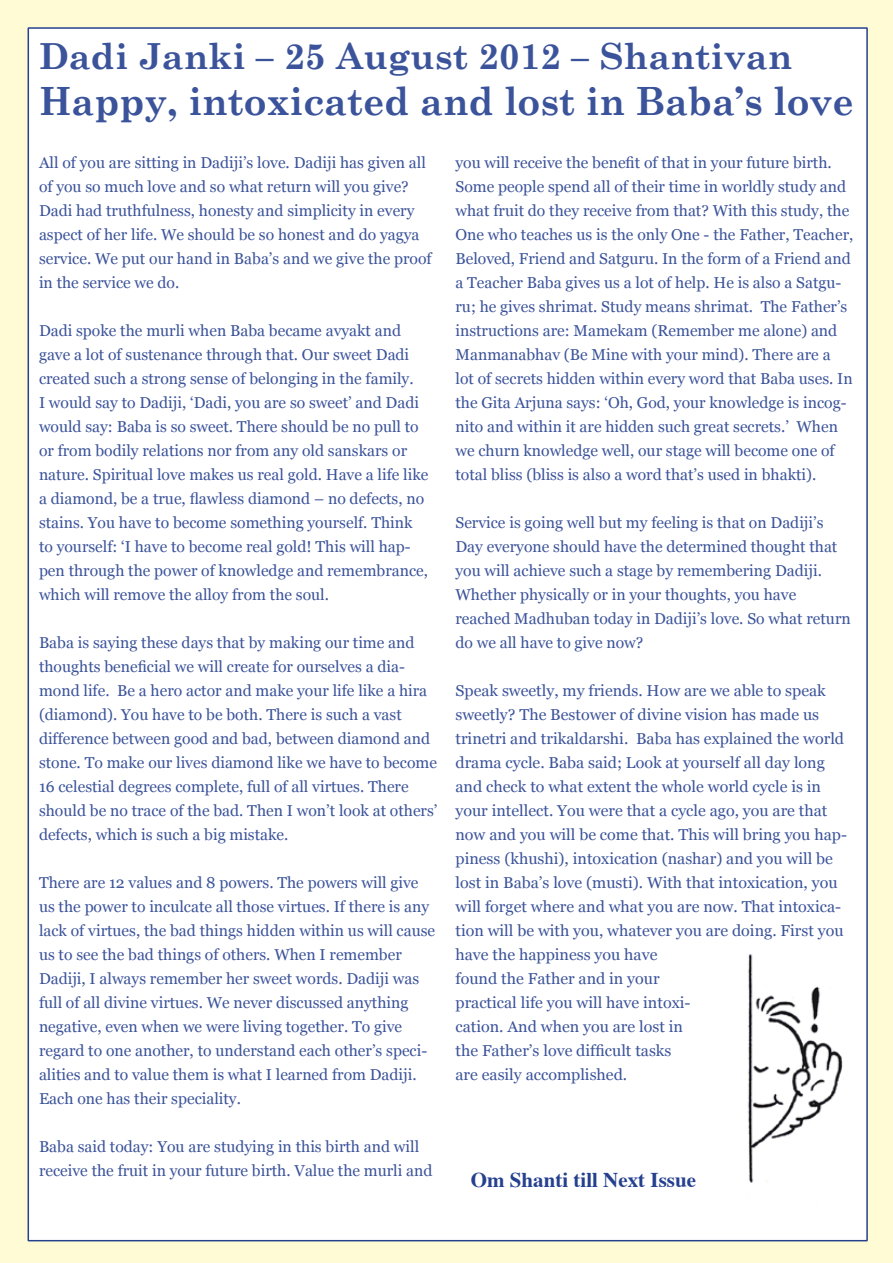
<style>
.page{position:relative;width:893px;height:1263px;background:#fffcd5}
.page>*{position:absolute;margin:0;border:0;box-sizing:border-box;transform-origin:0 0}
.t1{font:700 39px "Century Schoolbook";color:#3b539a;scale:.96 1}
.t2{font:700 36px "Century Schoolbook";color:#3b539a}
.t3{font:700 21px "Times";color:#25408f}
.t4{font:15.75px/24px "Georgia";color:#3b539a}
</style>
<div class="page">
<div style="left:28px;top:27px;width:840px;height:1214px;background:#fff;border:2px solid #25408f"></div>
<img style="left:748px;top:954px;width:95px;height:229px">
<h2 class="t2" style="left:39px;top:34px;width:755px">Dadi Janki – 25 August 2012 – Shantivan</h2>
<h1 class="t1" style="left:39px;top:77px;width:850px">Happy, intoxicated and lost in Baba’s love</h1>
<p class="t4" style="left:455px;top:151px;width:399px">you will receive the benefit of that in your future birth.<br>Some people spend all of their time in worldly study and what fruit do they receive from that? With this study, the One who teaches us is the only One - the Father, Teacher, Beloved, Friend and Satguru. In the form of a Friend and a Teacher Baba gives us a lot of help. He is also a Satgu&shy;ru; he gives shrimat. Study means shrimat. The Father’s instructions are: Mamekam (Remember me alone) and Manmanabhav (Be Mine with your mind). There are a<br>lot of secrets hidden within every word that Baba uses. In the Gita Arjuna says: ‘Oh, God, your knowledge is incog&shy;nito and within it are hidden such great secrets.’ When we churn knowledge well, our stage will become one of total bliss (bliss is also a word that’s used in bhakti).</p>
<p class="t4" style="left:455px;top:511px;width:397px">Service is going well but my feeling is that on Dadiji’s Day everyone should have the determined thought that you will achieve such a stage by remembering Dadiji.<br>Whether physically or in your thoughts, you have reached Madhuban today in Dadiji’s love. So what return do we all have to give now?</p>
<p class="t4" style="left:455px;top:679px;width:393px">Speak sweetly, my friends. How are we able to speak sweetly? The Bestower of divine vision has made us trinetri and trikaldarshi. Baba has explained the world drama cycle. Baba said; Look at yourself all day long and check to what extent the whole world cycle is in your intellect. You were that a cycle ago, you are that now and you will be come that. This will bring you hap&shy;piness (khushi), intoxication (nashar) and you will be lost in Baba’s love (musti). With that intoxication, you will forget where and what you are now. That intoxica&shy;tion will be with you, whatever you are doing. First you have the happiness you have<br>found the Father and in your<br>practical life you will have intoxi-<br>cation. And when you are lost in<br>the Father’s love difficult tasks<br>are easily accomplished.</p>
<p class="t4" style="left:39px;top:151px;width:394px">All of you are sitting in Dadiji’s love. Dadiji has given all of you so much love and so what return will you give?<br>Dadi had truthfulness, honesty and simplicity in every aspect of her life. We should be so honest and do yagya service. We put our hand in Baba’s and we give the proof in the service we do.</p>
<p class="t4" style="left:39px;top:319px;width:391px">Dadi spoke the murli when Baba became avyakt and gave a lot of sustenance through that. Our sweet Dadi created such a strong sense of belonging in the family.<br>I would say to Dadiji, ‘Dadi, you are so sweet’ and Dadi would say: Baba is so sweet. There should be no pull to or from bodily relations nor from any old sanskars or nature. Spiritual love makes us real gold. Have a life like a diamond, be a true, flawless diamond – no defects, no stains. You have to become something yourself. Think to yourself: ‘I have to become real gold! This will hap&shy;pen through the power of knowledge and remembrance, which will remove the alloy from the soul.</p>
<p class="t4" style="left:39px;top:631px;width:400px">Baba is saying these days that by making our time and thoughts beneficial we will create for ourselves a dia&shy;mond life. Be a hero actor and make your life like a hira (diamond). You have to be both. There is such a vast difference between good and bad, between diamond and stone. To make our lives diamond like we have to become 16 celestial degrees complete, full of all virtues. There should be no trace of the bad. Then I won’t look at others’ defects, which is such a big mistake.</p>
<p class="t4" style="left:39px;top:871px;width:398px">There are 12 values and 8 powers. The powers will give us the power to inculcate all those virtues. If there is any lack of virtues, the bad things hidden within us will cause us to see the bad things of others. When I remember Dadiji, I always remember her sweet words. Dadiji was full of all divine virtues. We never discussed anything negative, even when we were living together. To give regard to one another, to understand each other’s speci&shy;alities and to value them is what I learned from Dadiji.<br>Each one has their speciality.</p>
<p class="t4" style="left:39px;top:1135px;width:395px">Baba said today: You are studying in this birth and will receive the fruit in your future birth. Value the murli and</p>
<h3 class="t3" style="left:471px;top:1160px;width:227px">Om Shanti till Next Issue</h3>
</div>
